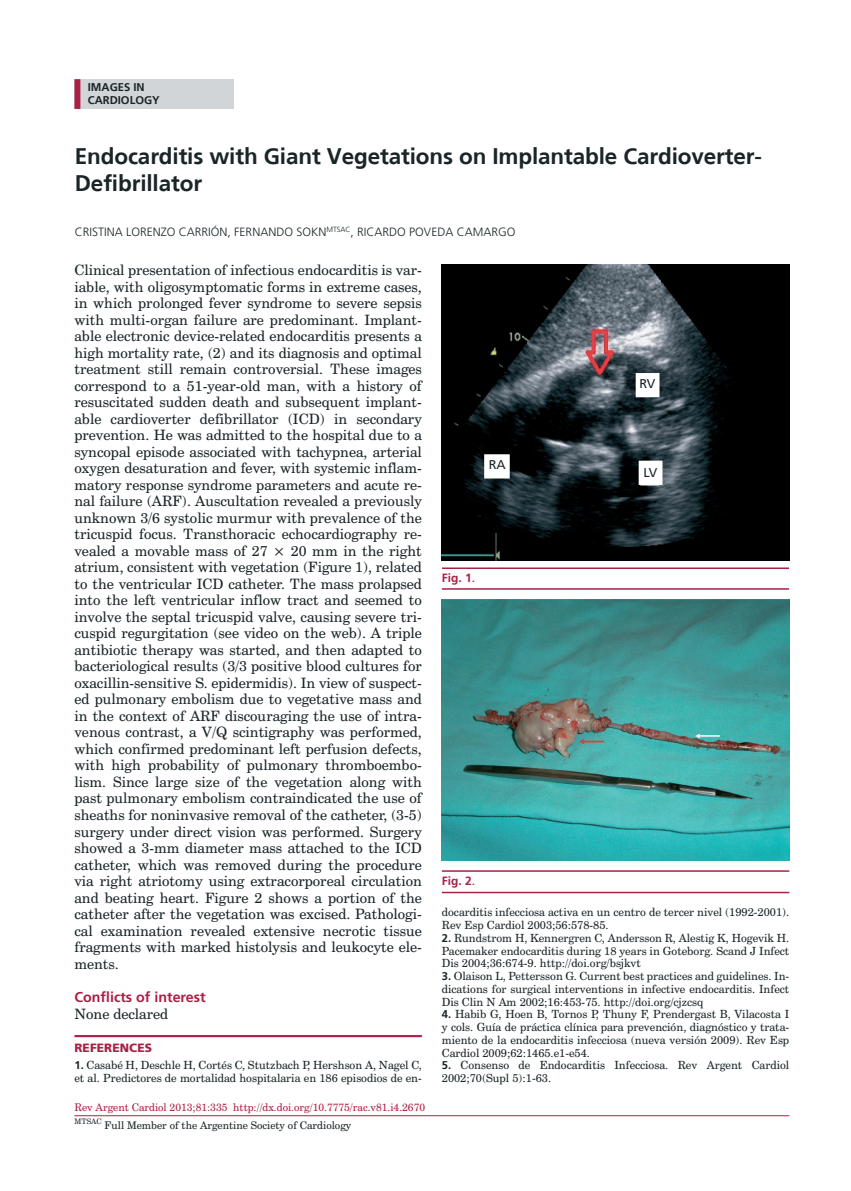
<style>
.page{position:relative;width:851px;height:1191px;background:#fff}
.page>*{position:absolute;margin:0;border:0;box-sizing:border-box;transform-origin:0 0}
.t1{font:700 22.5px/27px "Frutiger";letter-spacing:-.005em;color:#1a2528}
.t2{font:14.25px/16.5px "Century Schoolbook BT";color:#1a2528;text-align:justify}
.t3{font:700 14.25px "Frutiger LT Std";color:#ab2045}
.t4{font:12.75px "Frutiger LT Std";color:#1a2528}
.t5{font:300 12px "Frutiger LT Std";color:#1a2528}
.t6{font:700 12px "Frutiger LT Std";color:#ab2045}
.t7{font:12px "Frutiger Black B";letter-spacing:.01em;color:#ab2045}
.t8{font:11.25px/12.8px "Century Schoolbook BT";color:#1a2528}
.t9{font:700 11.25px/13.5px "Frutiger";color:#1a2528}
.t10{font:10.5px "Century Schoolbook BT";color:#ab2045}
.t11{font:10.5px "Century Schoolbook BT";color:#1a2528}
.t12{font:300 7.5px "Frutiger LT Std";color:#1a2528}
.s1{font-family:"Frutiger LT Std";font-weight:700}
.s2{font-weight:400}
</style>
<div class="page">
<div style="left:74px;top:79px;width:160px;height:30px;background:#d2d5d7"></div>
<div style="left:74px;top:79px;width:6px;height:30px;background:#ab2045"></div>
<hr style="left:74px;top:1115px;width:715px;height:1px;background:#ab2045">
<hr style="left:74px;top:1035px;width:348px;height:2px;background:#ab2045">
<hr style="left:442px;top:567px;width:347px;height:2px;background:#ab2045">
<hr style="left:442px;top:588px;width:347px;height:1px;background:#ab2045">
<hr style="left:442px;top:870px;width:347px;height:1px;background:#ab2045">
<hr style="left:442px;top:891px;width:347px;height:2px;background:#ab2045">
<img style="left:441px;top:265px;width:348px;height:295px">
<img style="left:441px;top:600px;width:348px;height:260px">
<div style="left:635px;top:373px;width:24px;height:24px;background:#fff"></div>
<div style="left:638px;top:460px;width:24px;height:25px;background:#fff;border:2px solid #fff"></div>
<div style="left:484px;top:454px;width:25px;height:24px;background:#fff;border:2px solid #fff"></div>
<p class="t9" style="left:88px;top:80px;width:73px">IMAGES IN<br>CARDIOLOGY</p>
<h1 class="t1" style="left:75px;top:143px;width:688px">Endocarditis with Giant Vegetations on Implantable Cardioverter-<br>Defibrillator</h1>
<p class="t5" style="left:75px;top:225px;width:7px">CRISTIN</p>
<p class="t5" style="left:115px;top:225px;width:20px">A LORENZO</p>
<p class="t5" style="left:179px;top:225px;width:63px">CARRIÓN, FERN</p>
<p class="t5" style="left:260px;top:225px;width:17px">ANDO</p>
<p class="t5" style="left:296px;top:225px;width:9px">SOKN</p>
<p class="t12" style="left:326px;top:225px;width:6px">MTS</p>
<p class="t5" style="left:340px;top:225px;width:51px"><sup>AC</sup>, RICARDO</p>
<p class="t5" style="left:409px;top:225px;width:8px">POVED</p>
<p class="t5" style="left:445px;top:225px;width:55px">A CAMARGO</p>
<p class="t2" style="left:74px;top:262px;width:349px">Clinical presentation of infectious endocarditis is var&shy;iable, with oligosymptomatic forms in extreme cases, in which prolonged fever syndrome to severe sepsis with multi-organ failure are predominant. Implant&shy;able electronic device-related endocarditis presents a high mortality rate, (2) and its diagnosis and optimal treatment still remain controversial. These images correspond to a 51-year-old man, with a history of resuscitated sudden death and subsequent implant&shy;able cardioverter defibrillator (ICD) in secondary prevention. He was admitted to the hospital due to a syncopal episode associated with tachypnea, arterial oxygen desaturation and fever, with systemic inflam&shy;matory response syndrome parameters and acute re&shy;nal failure (ARF). Auscultation revealed a previously unknown 3/6 systolic murmur with prevalence of the tricuspid focus. Transthoracic echocardiography re&shy;vealed a movable mass of 27 × 20 mm in the right atrium, consistent with vegetation (Figure 1), related to the ventricular ICD catheter. The mass prolapsed into the left ventricular inflow tract and seemed to involve the septal tricuspid valve, causing severe tri&shy;cuspid regurgitation (see video on the web). A triple antibiotic therapy was started, and then adapted to bacteriological results (3/3 positive blood cultures for oxacillin-sensitive S. epidermidis). In view of suspect&shy;ed pulmonary embolism due to vegetative mass and in the context of ARF discouraging the use of intra&shy;venous contrast, a V/Q scintigraphy was performed, which confirmed predominant left perfusion defects, with high probability of pulmonary thromboembo&shy;lism. Since large size of the vegetation along with past pulmonary embolism contraindicated the use of sheaths for noninvasive removal of the catheter, (3-5) surgery under direct vision was performed. Surgery showed a 3-mm diameter mass attached to the ICD catheter, which was removed during the procedure via right atriotomy using extracorporeal circulation and beating heart. Figure 2 shows a portion of the catheter after the vegetation was excised. Pathologi&shy;cal examination revealed extensive necrotic tissue fragments with marked histolysis and leukocyte ele&shy;ments.</p>
<p class="t3" style="left:74px;top:988px;width:133px">Conflicts of interest</p>
<p class="t2" style="left:74px;top:1005px;width:95px">None declared</p>
<p class="t7" style="left:74px;top:1040px;width:79px">REFERENCES</p>
<p class="t8" style="left:74px;top:1058px;width:349px"><span class="s1">1.</span> Casabé H, Deschle H, Cortés C, Stutzbach P, Hershson A, Nagel C, et al. Predictores de mortalidad hospitalaria en 186 episodios de en-</p>
<p class="t10" style="left:74px;top:1100px;width:352px">Rev Argent Cardiol 2013;81:335 http://dx.doi.org/10.7775/rac.v81.i4.2670</p>
<p class="t11" style="left:74px;top:1118px;width:278px"><sup>MTSAC</sup> Full Member of the Argentine Society of Cardiology</p>
<p class="t4" style="left:488px;top:457px;width:18px">RA</p>
<p class="t6" style="left:442px;top:570px;width:35px">Fig. 1<span class="s2">.</span></p>
<p class="t4" style="left:639px;top:376px;width:18px">RV</p>
<p class="t4" style="left:643px;top:465px;width:15px">LV</p>
<p class="t6" style="left:442px;top:873px;width:35px">Fig. 2<span class="s2">.</span></p>
<p class="t8" style="left:442px;top:906px;width:349px">docarditis infecciosa activa en un centro de tercer nivel (1992-2001).<br>Rev Esp Cardiol 2003;56:578-85.</p>
<p class="t8" style="left:442px;top:931px;width:349px;text-align:justify"><span class="s1">2.</span> Rundstrom H, Kennergren C, Andersson R, Alestig K, Hogevik H.<br>Pacemaker endocarditis during 18 years in Goteborg. Scand J Infect Dis 2004;36:674-9. http://doi.org/bsjkvt</p>
<p class="t8" style="left:442px;top:969px;width:349px;text-align:justify"><span class="s1">3.</span> Olaison L, Pettersson G. Current best practices and guidelines. In&shy;dications for surgical interventions in infective endocarditis. Infect Dis Clin N Am 2002;16:453-75. http://doi.org/cjzcsq</p>
<p class="t8" style="left:442px;top:1008px;width:349px;text-align:justify"><span class="s1">4.</span> Habib G, Hoen B, Tornos P, Thuny F, Prendergast B, Vilacosta I y cols. Guía de práctica clínica para prevención, diagnóstico y trata&shy;miento de la endocarditis infecciosa (nueva versión 2009). Rev Esp Cardiol 2009;62:1465.e1-e54.</p>
<p class="t8" style="left:442px;top:1059px;width:349px"><span class="s1">5.</span> Consenso de Endocarditis Infecciosa. Rev Argent Cardiol<br>2002;70(Supl 5):1-63.</p>
</div>
